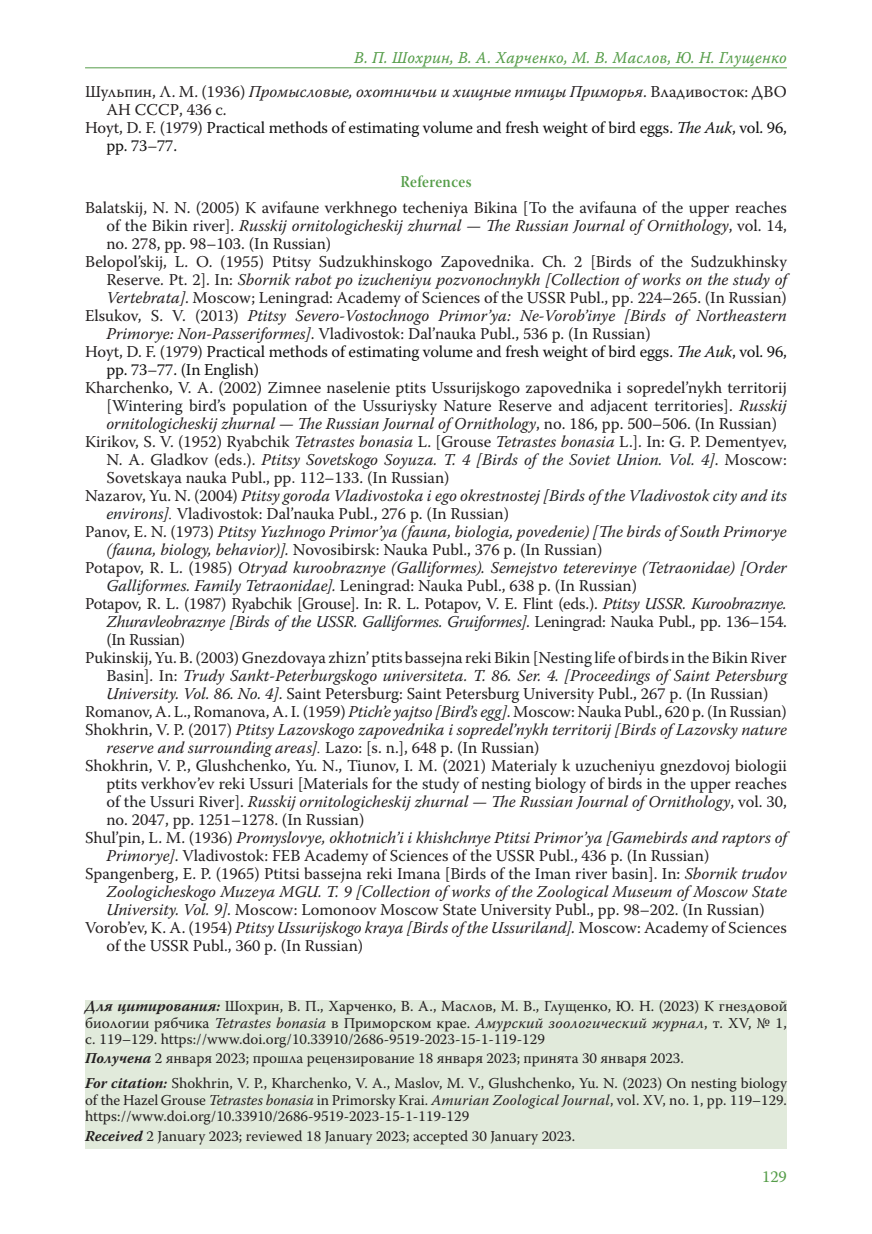
<style>
.page{position:relative;width:872px;height:1234px;background:#fff}
.page>*{position:absolute;margin:0;border:0;box-sizing:border-box;transform-origin:0 0}
.Body_Text_2{font:16.5px/18px "Warnock Pro";color:#231f20;text-align:justify}
.Body_Text_2-2{font:italic 16.5px/18px "Warnock Pro";color:#231f20}
.Block_Text{font:16.5px/18px "Warnock Pro";color:#231f20}
.Body_Text_2-3{font:16.5px/18px "Warnock Pro";letter-spacing:-.01em;color:#111}
.colon_left{font:16.5px "Warnock Pro It Capt";letter-spacing:.01em;color:#559d49;scale:.95 1}
.Заголовок_1{font:16.5px "Warnock Pro Semibold Subh";letter-spacing:.025em;color:#559d49;scale:.9 1}
.t1{font:16.5px "Warnock Pro";color:#559d49}
.Affiliation_info{font:15px/16.5px "Warnock Pro";color:#231f20;text-align:justify}
.s1{font-style:italic}
.s2{color:#231f20}
.s3{color:#202124}
.s4{font-family:"Times New Roman"}
.s5{font-style:normal}
.s6{font-style:italic;color:#202124}
.s7{font-family:"Times New Roman";font-style:italic}
.s8{font-weight:700;font-style:italic}
</style>
<div class="page">
<div style="left:85px;top:999px;width:702px;height:149px;background:#e1eadb"></div>
<hr style="left:85px;top:67px;width:702px;height:1px;background:#559d49">
<p class="colon_left" style="left:354px;top:48px;width:457px">В. П. Шохрин, В. А. Харченко, М. В. Маслов, Ю. Н. Глущенко</p>
<p class="Body_Text_2" style="left:106px;top:82px;width:682px;text-indent:-21px">Шульпин, Л. М. (1936) <span class="s1">Промысловые, охотничьи и хищные птицы Приморья</span>. Владивосток: ДВО<br>АН СССР, 436 с.</p>
<p class="Body_Text_2-3" style="left:106px;top:118px;width:682px;text-indent:-21px"><span class="s2">Hoyt, D. F. (1979)</span> Practical methods of estimating volume and fresh weight of bird eggs. <span class="s1">The Auk</span>, vol. 96, рp. 73<span class="s2">–</span>77.</p>
<p class="Заголовок_1" style="left:400px;top:172px;width:80px">References</p>
<p class="Body_Text_2" style="left:106px;top:198px;width:682px;text-indent:-21px">Balatskij, N. N. (2005) K avifaune verkhnego techeniya Bikina [<span class="s3">To the avifauna of the upper reaches of the Bikin river</span>]. <span class="s1">Russkij ornitologicheskij zhurnal — The Russian Journal of Ornithology</span>, vol. 14, no. 278, pр. 98–103. (In Russian)</p>
<p class="Body_Text_2" style="left:106px;top:252px;width:682px;text-indent:-21px">Belopol’skij, L. O. (1955) Ptitsy Sudzukhinskogo Zapovednika. Ch. 2 [Birds of the Sudzukhinsky Reserve. Pt. 2]. In: <span class="s1">Sbornik rabot po izucheniyu pozvonochnykh [Collection of works on the study of Vertebrata]</span>. Moscow; Leningrad: Academy of Sciences of the USSR Publ., рр<span class="s4">.</span> 224–265. (In Russian)</p>
<p class="Body_Text_2-2" style="left:106px;top:306px;width:682px;text-indent:-21px"><span class="s5">Elsukov, S. V. (2013)</span> Ptitsy Severo-Vostochnogo Primor’ya: Ne-Vorob’inye [Birds of Northeastern<br>Primorye: Non-Passeriformes]<span class="s5">. Vladivostok: Dal’nauka Publ., 536 p. (In Russian)</span></p>
<p class="Body_Text_2-3" style="left:106px;top:342px;width:682px;text-indent:-21px"><span class="s2">Hoyt, D. F. (1979)</span> Practical methods of estimating volume and fresh weight of bird eggs. <span class="s1">The Auk</span>, vol. 96, рp. 73<span class="s2">–</span>77. (In English)</p>
<p class="Body_Text_2" style="left:106px;top:378px;width:682px;text-indent:-21px">Kharchenko, V. A. (2002) Zimnee naselenie ptits Ussurijskogo zapovednika i sopredel’nykh territorij [<span class="s3">Wintering bird’s population of the Ussuriysky Nature Reserve and adjacent territories</span>]. <span class="s1">Russkij ornitologicheskij zhurnal — The Russian Journal of Ornithology</span>, no. 186, pp. 500–506. (In Russian)</p>
<p class="Body_Text_2" style="left:106px;top:432px;width:682px;text-indent:-21px">Kirikov, S. V. (1952) Ryabchik <span class="s1">Tetrastes bonasia</span> L. [Grouse <span class="s1">Tetrastes bonasia</span> L.]. In: G. P. Dementyev, N. A. Gladkov (eds.). <span class="s1">Ptitsy Sovetskogo Soyuza. T. 4 [</span><span class="s6">Birds of the Soviet Union. Vol. 4</span><span class="s1">]</span>. Moscow:<br>Sovetskaya nauka Publ., pр<span class="s4">.</span> 112–133. (In Russian)</p>
<p class="Body_Text_2" style="left:106px;top:486px;width:682px;text-indent:-21px">Nazarov, Yu. N. (2004) <span class="s1">Ptitsy goroda Vladivostoka i ego okrestnostej [</span><span class="s6">Birds of the Vladivostok city and its environs</span><span class="s1">]</span><span class="s7">.</span> Vladivostok: Dal’nauka Publ., 276 p. (In Russian)</p>
<p class="Body_Text_2-2" style="left:106px;top:522px;width:682px;text-indent:-21px"><span class="s5">Panov, E. N. (1973)</span> Ptitsy Yuzhnogo Primor’ya (fauna, biologia, povedenie) [The birds of South Primorye (fauna, biology, behavior)]. <span class="s5">Novosibirsk: Nauka Publ., 376 p. (In Russian)</span></p>
<p class="Body_Text_2-2" style="left:106px;top:558px;width:682px;text-indent:-21px"><span class="s5">Potapov, R. L. (1985)</span> Otryad kuroobraznye (Galliformes). Semejstvo teterevinye (Tetraonidae) [<span class="s3">Order<br>Galliformes. Family Tetraonidae</span>]. <span class="s5">Leningrad: Nauka Publ., 638 p. (In Russian)</span></p>
<p class="Body_Text_2" style="left:106px;top:594px;width:682px;text-indent:-21px">Potapov, R. L. (1987) Ryabchik [Grouse]. In: R. L. Potapov, V. E. Flint (eds.). <span class="s1">Ptitsy USSR. Kuroobraznye.<br>Zhuravleobraznye [</span><span class="s6">Birds of the USSR. Galliformes. Gruiformes</span><span class="s1">]</span>. Leningrad: Nauka Publ., pp. 136–154. (In Russian)</p>
<p class="Body_Text_2" style="left:106px;top:648px;width:682px;text-indent:-21px">Pukinskij, Yu. B. (2003) Gnezdovaya zhizn’ ptits bassejna reki Bikin [<span class="s3">Nesting life of birds in the Bikin River Basin</span>]. In: <span class="s1">Trudy Sankt-Peterburgskogo universiteta. T. 86. Ser. 4. [Proceedings of Saint Petersburg University. Vol. 86. No. 4]</span>. Saint Petersburg: Saint Petersburg University Publ., 267 p. (In Russian)</p>
<p class="Body_Text_2" style="left:85px;top:702px;width:703px">Romanov, A. L., Romanova, A. I. (1959) <span class="s1">Ptich’e yajtso [</span><span class="s6">Bird’s egg</span><span class="s1">]</span>. Moscow: Nauka Publ., 620 p. (In Russian)</p>
<p class="Body_Text_2-2" style="left:106px;top:720px;width:682px;text-indent:-21px"><span class="s5">Shokhrin, V. P. (2017)</span> Ptitsy Lazovskogo zapovednika i sopredel’nykh territorij [Birds of Lazovsky nature reserve and surrounding areas]<span class="s4">.</span> <span class="s5">Lazo: [s. n.], 648 p. (In Russian)</span></p>
<p class="Body_Text_2" style="left:106px;top:756px;width:682px;text-indent:-21px">Shokhrin, V. P., Glushchenko, Yu. N., Tiunov, I. M. (2021) Materialy k uzucheniyu gnezdovoj biologii ptits verkhov’ev reki Ussuri [<span class="s3">Materials for the study of nesting biology of birds in the upper reaches of the Ussuri River</span>]. <span class="s1">Russkij ornitologicheskij zhurnal — The Russian Journal of Ornithology</span>, vol. 30, no. 2047, pp. 1251–1278. (In Russian)</p>
<p class="Block_Text" style="left:106px;top:828px;width:682px;text-indent:-21px">Shul’pin, L. M. (1936) <span class="s1">Promyslovye, okhotnich’i i khishchnye Ptitsi Primor’ya [Gamebirds and raptors of<br>Primorye]</span>. Vladivostok: FEB Academy of Sciences of the USSR Publ., 436 p. (In Russian)</p>
<p class="Body_Text_2" style="left:106px;top:864px;width:682px;text-indent:-21px">Spangenberg, E. P. (1965) Ptitsi bassejna reki Imana [<span class="s3">Birds of the Iman river basin</span>]. In: <span class="s1">Sbornik trudov Zoologicheskogo Muzeya MGU. T. 9 [Collection of works of the Zoological Museum of Moscow State University. Vol. 9]</span>. Moscow: Lomonoov Moscow State University Publ., pp. 98–202. (In Russian)</p>
<p class="Block_Text" style="left:106px;top:918px;width:682px;text-indent:-21px">Vorob’ev, K. A. (1954) <span class="s1">Ptitsy Ussurijskogo kraya [Birds of the Ussuriland].</span> Moscow: Academy of Sciences of the USSR Publ., 360 p. (In Russian)</p>
<p class="Affiliation_info" style="left:85px;top:997px;width:703px"><span class="s8">Для цитирования:</span> Шохрин, В. П., Харченко, В. А., Маслов, М. В., Глущенко, Ю. Н. (2023) К гнездовой биологии рябчика <span class="s1">Tetrastes bonasia</span> в Приморском крае. <span class="s1">Амурский зоологический журнал</span>, т. XV, № 1, с. 119–129. https://www.doi.org/10.33910/2686-9519-2023-15-1-119-129</p>
<p class="Affiliation_info" style="left:85px;top:1049px;width:600px"><span class="s8">Получена</span> 2 января 2023; прошла рецензирование 18 января 2023; принята 30 января 2023.</p>
<p class="Affiliation_info" style="left:85px;top:1074px;width:703px"><span class="s8">For citation:</span> Shokhrin, V. P., Kharchenko, V. A., Maslov, M. V., Glushchenko, Yu. N. (2023) On nesting biology of the Hazel Grouse <span class="s1">Tetrastes bonasia</span> in Primorsky Krai. <span class="s1">Amurian Zoological Journal</span>, vol. XV, no. 1, pp. 119–129. https://www.doi.org/10.33910/2686-9519-2023-15-1-119-129</p>
<p class="Affiliation_info" style="left:85px;top:1126px;width:492px"><span class="s8">Received</span> 2 January 2023; reviewed 18 January 2023; accepted 30 January 2023.</p>
<p class="t1" style="left:762px;top:1166px;width:26px">129</p>
</div>
